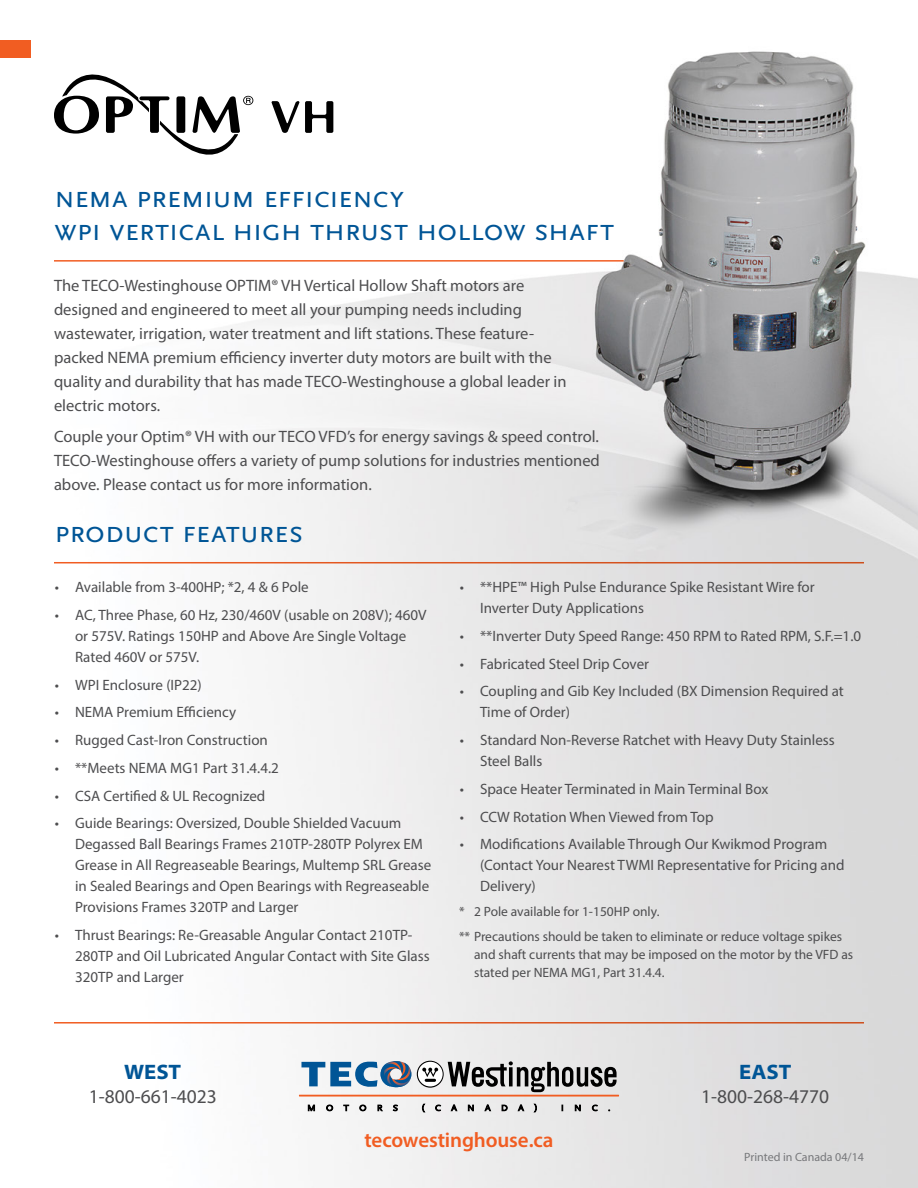
<style>
.page{position:relative;width:918px;height:1188px;background:#fff}
.page>*{position:absolute;margin:0;border:0;box-sizing:border-box;transform-origin:0 0}
.t1{font:31.5px/33px "Scala Sans Caps";letter-spacing:-.02em;color:#005596}
.t2{font:600 21px "Myriad Pro";letter-spacing:-.005em;color:#f15d22}
.t3{font:700 semi-expanded 21px "Myriad Pro";letter-spacing:-.005em;color:#005596}
.t4{font:19.5px "Myriad Pro";color:#4d4d4f}
.t5{font:16.5px/24px "Myriad Pro";color:#4d4d4f}
.t6{font:15px/21px "Myriad Pro";color:#4d4d4f}
.t7{font:13.5px/24.8px "Myriad Pro";color:#4d4d4f}
.t8{font:12px "Myriad Pro";color:#77787b}
</style>
<div class="page">
<img style="left:30px;top:40px;width:888px;height:1148px">
<div style="left:0;top:40px;width:30px;height:18px;background:#f15d22"></div>
<svg style="left:54px;top:75px;width:199px;height:80px"></svg>
<svg style="left:271px;top:101px;width:62px;height:32px"></svg>
<hr style="left:54px;top:260px;width:570px;height:2px;background:#f15d22">
<hr style="left:54px;top:562px;width:810px;height:1px;background:#f15d22">
<hr style="left:54px;top:1022px;width:810px;height:2px;background:#f15d22">
<hr style="left:299px;top:1095px;width:320px;height:2px;background:#f15d22">
<svg style="left:301px;top:1061px;width:110px;height:28px"></svg>
<svg style="left:308px;top:1105px;width:7px;height:6px"></svg>
<svg style="left:326px;top:1105px;width:7px;height:6px"></svg>
<svg style="left:344px;top:1105px;width:5px;height:6px"></svg>
<svg style="left:360px;top:1105px;width:6px;height:6px"></svg>
<svg style="left:378px;top:1105px;width:4px;height:6px"></svg>
<svg style="left:393px;top:1105px;width:5px;height:6px"></svg>
<svg style="left:422px;top:1104px;width:3px;height:8px"></svg>
<svg style="left:435px;top:1105px;width:6px;height:6px"></svg>
<svg style="left:451px;top:1105px;width:6px;height:6px"></svg>
<svg style="left:468px;top:1105px;width:6px;height:6px"></svg>
<svg style="left:485px;top:1105px;width:6px;height:6px"></svg>
<svg style="left:502px;top:1105px;width:5px;height:6px"></svg>
<svg style="left:518px;top:1105px;width:6px;height:6px"></svg>
<svg style="left:534px;top:1104px;width:3px;height:8px"></svg>
<svg style="left:575px;top:1105px;width:5px;height:6px"></svg>
<svg style="left:592px;top:1105px;width:6px;height:6px"></svg>
<svg style="left:417px;top:1061px;width:200px;height:31px;background:#9b9b9b"></svg>
<h1 class="t1" style="left:54px;top:180px;width:562px">nema premium efficiency<br>wpi vertical high thrust hollow shaft</h1>
<p class="t5" style="left:54px;top:273px;width:514px">The TECO-Westinghouse OPTIM® VH Vertical Hollow Shaft motors are designed and engineered to meet all your pumping needs including wastewater, irrigation, water treatment and lift stations. These feature&shy;packed NEMA premium efficiency inverter duty motors are built with the quality and durability that has made TECO-Westinghouse a global leader in electric motors.</p>
<p class="t5" style="left:54px;top:424px;width:547px;text-align:justify">Couple your Optim® VH with our TECO VFD’s for energy savings &amp; speed control.<br>TECO-Westinghouse offers a variety of pump solutions for industries mentioned above. Please contact us for more information.</p>
<h1 class="t1" style="left:54px;top:515px;width:251px">product features</h1>
<p class="t6" style="left:55px;top:576px;width:255px">• Available from 3-400HP; *2, 4 &amp; 6 Pole</p>
<p class="t6" style="left:75px;top:604px;width:353px;text-indent:-20px">• AC, Three Phase, 60 Hz, 230/460V (usable on 208V); 460V or 575V. Ratings 150HP and Above Are Single Voltage<br>Rated 460V or 575V.</p>
<p class="t6" style="left:55px;top:674px;width:149px">• WPI Enclosure (IP22)</p>
<p class="t6" style="left:55px;top:701px;width:183px">• NEMA Premium Efficiency</p>
<p class="t6" style="left:55px;top:729px;width:215px">• Rugged Cast-Iron Construction</p>
<p class="t6" style="left:55px;top:757px;width:226px">• **Meets NEMA MG1 Part 31.4.4.2</p>
<p class="t6" style="left:55px;top:785px;width:212px">• CSA Certified &amp; UL Recognized</p>
<p class="t6" style="left:75px;top:812px;width:358px;text-indent:-20px">• Guide Bearings: Oversized, Double Shielded Vacuum Degassed Ball Bearings Frames 210TP-280TP Polyrex EM Grease in All Regreaseable Bearings, Multemp SRL Grease in Sealed Bearings and Open Bearings with Regreaseable Provisions Frames 320TP and Larger</p>
<p class="t6" style="left:75px;top:924px;width:356px;text-indent:-20px">• Thrust Bearings: Re-Greasable Angular Contact 210TP-<br>280TP and Oil Lubricated Angular Contact with Site Glass<br>320TP and Larger</p>
<p class="t6" style="left:480px;top:576px;width:336px;text-indent:-20px">• **HPE™ High Pulse Endurance Spike Resistant Wire for<br>Inverter Duty Applications</p>
<p class="t6" style="left:460px;top:625px;width:403px">• **Inverter Duty Speed Range: 450 RPM to Rated RPM, S.F.=1.0</p>
<p class="t6" style="left:460px;top:653px;width:191px">• Fabricated Steel Drip Cover</p>
<p class="t6" style="left:480px;top:680px;width:365px;text-indent:-20px">• Coupling and Gib Key Included (BX Dimension Required at<br>Time of Order)</p>
<p class="t6" style="left:480px;top:729px;width:356px;text-indent:-20px">• Standard Non-Reverse Ratchet with Heavy Duty Stainless<br>Steel Balls</p>
<p class="t6" style="left:460px;top:778px;width:310px">• Space Heater Terminated in Main Terminal Box</p>
<p class="t6" style="left:460px;top:806px;width:255px">• CCW Rotation When Viewed from Top</p>
<p class="t6" style="left:480px;top:833px;width:366px;text-indent:-20px">• Modifications Available Through Our Kwikmod Program (Contact Your Nearest TWMI Representative for Pricing and<br>Delivery)</p>
<p class="t7" style="left:459px;top:899px;width:385px">* 2 Pole available for 1-150HP only.<br>** Precautions should be taken to eliminate or reduce voltage spikes</p>
<p class="t7" style="left:474px;top:945px;width:381px;line-height:18px">and shaft currents that may be imposed on the motor by the VFD as stated per NEMA MG1, Part 31.4.4.</p>
<h2 class="t3" style="left:124px;top:1060px;width:59px">WEST</h2>
<h3 class="t4" style="left:89px;top:1084px;width:129px">1-800-661-4023</h3>
<h2 class="t3" style="left:739px;top:1060px;width:54px">EAST</h2>
<h3 class="t4" style="left:701px;top:1084px;width:129px">1-800-268-4770</h3>
<h2 class="t2" style="left:364px;top:1127px;width:191px">tecowestinghouse.ca</h2>
<p class="t8" style="left:744px;top:1150px;width:121px">Printed in Canada 04/14</p>
</div>
